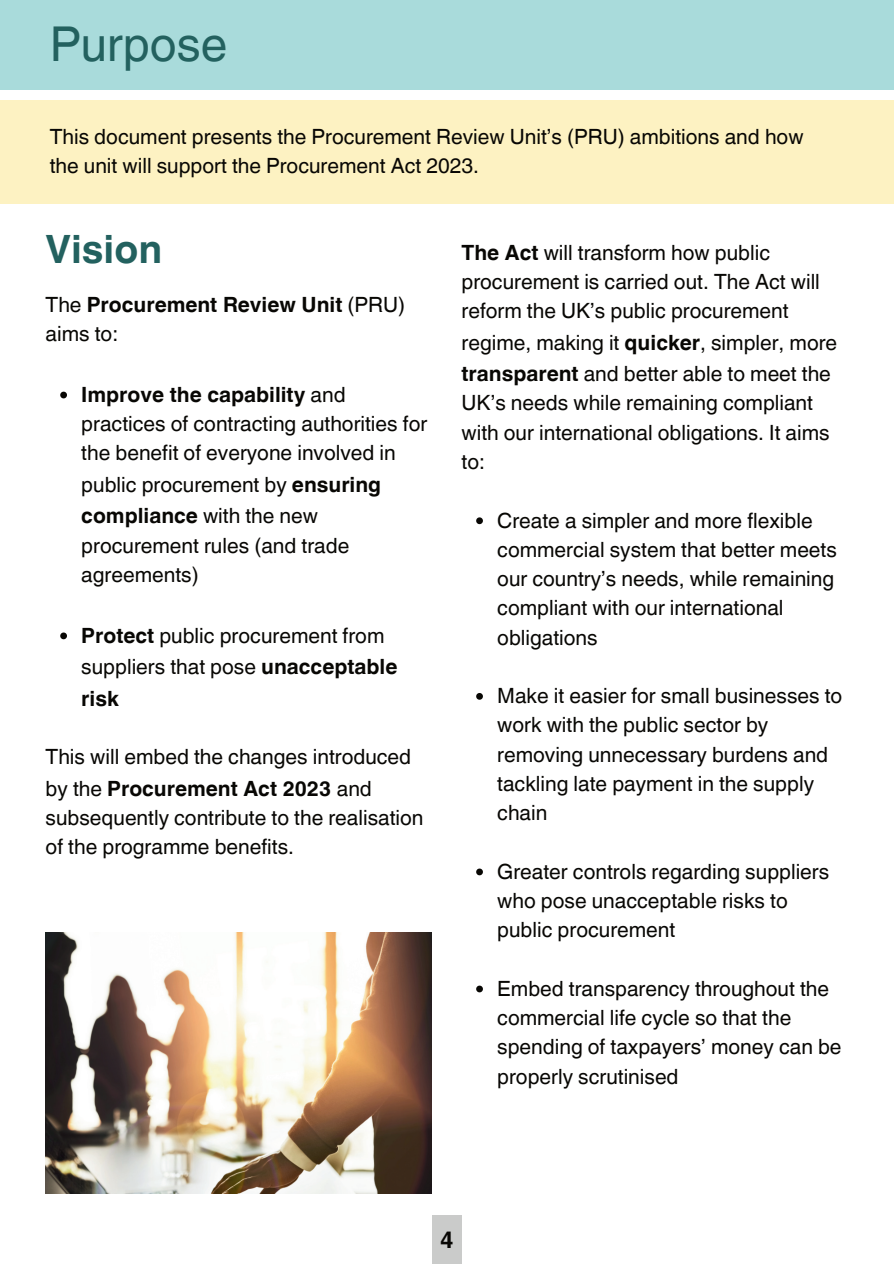
<style>
.page{position:relative;width:894px;height:1264px;background:#fff}
.page>*{position:absolute;margin:0;border:0;box-sizing:border-box;transform-origin:0 0}
.t1{font:48px "Helvetica World";color:#23615f}
.t2{font:700 39px "Helvetica World";color:#23615f}
.t3{font:700 23.4px "Helvetica World";color:#080704}
.t4{font:21px/29.2px "Helvetica World";color:#080704}
.t5{font:700 21px/29.2px "Helvetica World";color:#080704}
.s1{font-weight:700}
.s2{font-weight:400}
</style>
<div class="page">
<div style="left:0;top:0;width:893px;height:89px;background:#a9dbdb"></div>
<div style="left:432px;top:1214px;width:29px;height:49px;background:#cacbca"></div>
<div style="left:0;top:100px;width:893px;height:103px;background:#fdf2c2"></div>
<img style="left:46px;top:932px;width:385px;height:261px">
<svg style="left:60px;top:391px;width:7px;height:7px"></svg>
<svg style="left:60px;top:632px;width:7px;height:7px"></svg>
<svg style="left:476px;top:517px;width:7px;height:7px"></svg>
<svg style="left:476px;top:693px;width:7px;height:6px"></svg>
<svg style="left:476px;top:868px;width:7px;height:7px"></svg>
<svg style="left:476px;top:985px;width:7px;height:7px"></svg>
<h1 class="t1" style="left:50px;top:16px;width:179px">Purpose</h1>
<p class="t4" style="left:50px;top:122px;width:755px">This document presents the Procurement Review Unit’s (PRU) ambitions and how the unit will support the Procurement Act 2023.</p>
<h2 class="t2" style="left:46px;top:227px;width:118px">Vision</h2>
<p class="t4" style="left:461px;top:238px;width:360px"><span class="s1">The Act</span> will transform how public procurement is carried out. The Act will reform the UK’s public procurement</p>
<p class="t4" style="left:461px;top:327px;width:377px;line-height:31.5px">regime, making it <span class="s1">quicker</span>, simpler, more <span class="s1">transparent</span> and better able to meet the</p>
<p class="t4" style="left:461px;top:388px;width:369px">UK’s needs while remaining compliant with our international obligations. It aims to:</p>
<p class="t5" style="left:46px;top:290px;width:361px"><span class="s2">The</span> Procurement Review Unit <span class="s2">(PRU) aims to:</span></p>
<p class="t4" style="left:81px;top:380px;width:347px"><span class="s1">Improve the capability</span> and practices of contracting authorities for the benefit of everyone involved in</p>
<p class="t4" style="left:81px;top:469px;width:301px;line-height:31.5px">public procurement by <span class="s1">ensuring compliance</span> with the new</p>
<p class="t4" style="left:81px;top:530px;width:269px">procurement rules (and trade agreements)</p>
<p class="t4" style="left:497px;top:505px;width:341px">Create a simpler and more flexible commercial system that better meets our country’s needs, while remaining compliant with our international obligations</p>
<p class="t4" style="left:497px;top:681px;width:346px">Make it easier for small businesses to work with the public sector by removing unnecessary burdens and tackling late payment in the supply chain</p>
<p class="t4" style="left:81px;top:619px;width:317px;line-height:31.5px"><span class="s1">Protect</span> public procurement from suppliers that pose <span class="s1">unacceptable risk</span></p>
<p class="t4" style="left:46px;top:741px;width:367px;line-height:31.5px">This will embed the changes introduced by the <span class="s1">Procurement Act 2023</span> and</p>
<p class="t4" style="left:46px;top:803px;width:379px">subsequently contribute to the realisation of the programme benefits.</p>
<p class="t4" style="left:497px;top:856px;width:333px">Greater controls regarding suppliers who pose unacceptable risks to public procurement</p>
<p class="t4" style="left:497px;top:973px;width:346px">Embed transparency throughout the commercial life cycle so that the spending of taxpayers’ money can be properly scrutinised</p>
<p class="t3" style="left:440px;top:1225px;width:15px">4</p>
</div>
